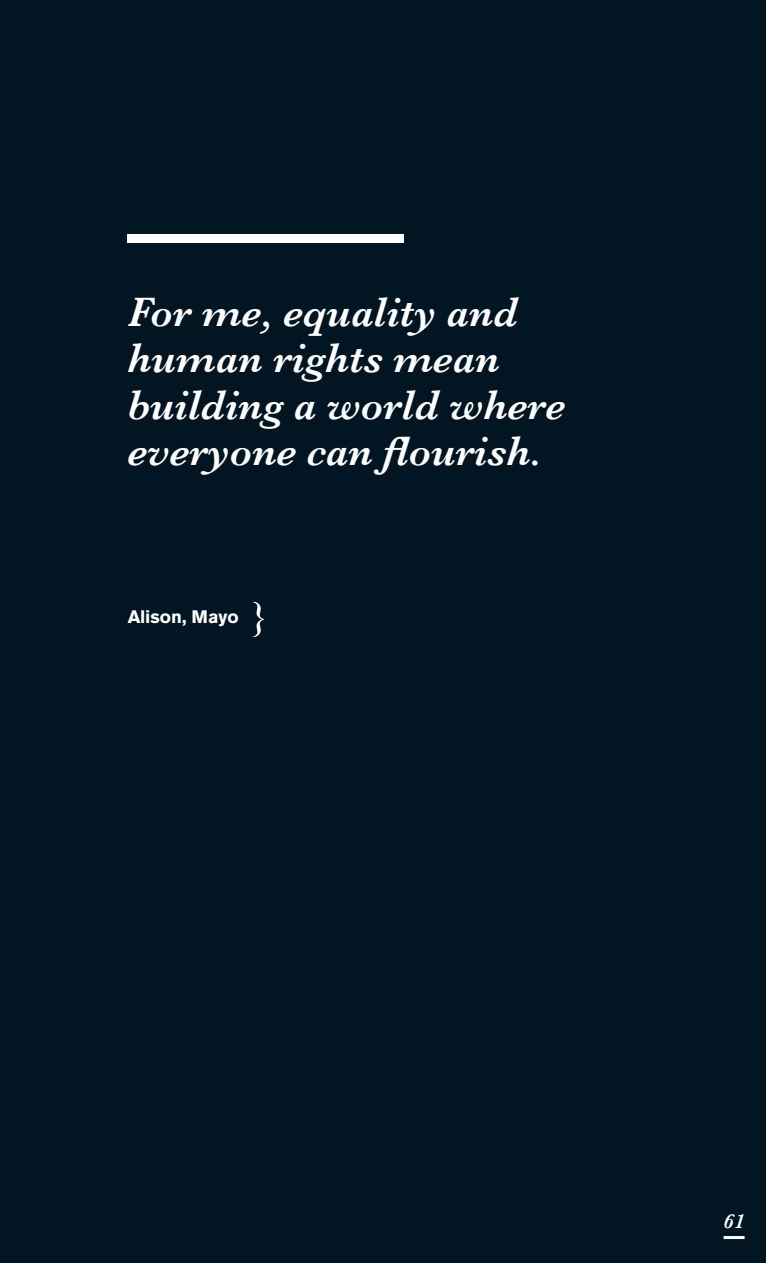
<style>
.page{position:relative;width:766px;height:1263px;background:#fff}
.page>*{position:absolute;margin:0;border:0;box-sizing:border-box;transform-origin:0 0}
.t1{font:italic 600 42px/46.5px "Baskerville";color:#fff}
.t2{font:italic 600 21px "Baskerville";color:#fff}
.t3{font:700 18px "Akzidenz Grotesk BE";color:#fff}
</style>
<div class="page">
<div style="left:0;top:0;width:765px;height:1263px;background:#011622"></div>
<hr style="left:723px;top:1236px;width:21px;height:3px;background:#fff">
<div style="left:128px;top:234px;width:276px;height:8px;background:#fff"></div>
<svg style="left:253px;top:602px;width:11px;height:35px"></svg>
<p class="t1" style="left:128px;top:289px;width:439px">For me, equality and human rights mean building a world where everyone can flourish.</p>
<p class="t3" style="left:128px;top:606px;width:113px">Alison, Mayo</p>
<p class="t2" style="left:723px;top:1208px;width:22px">61</p>
</div>
